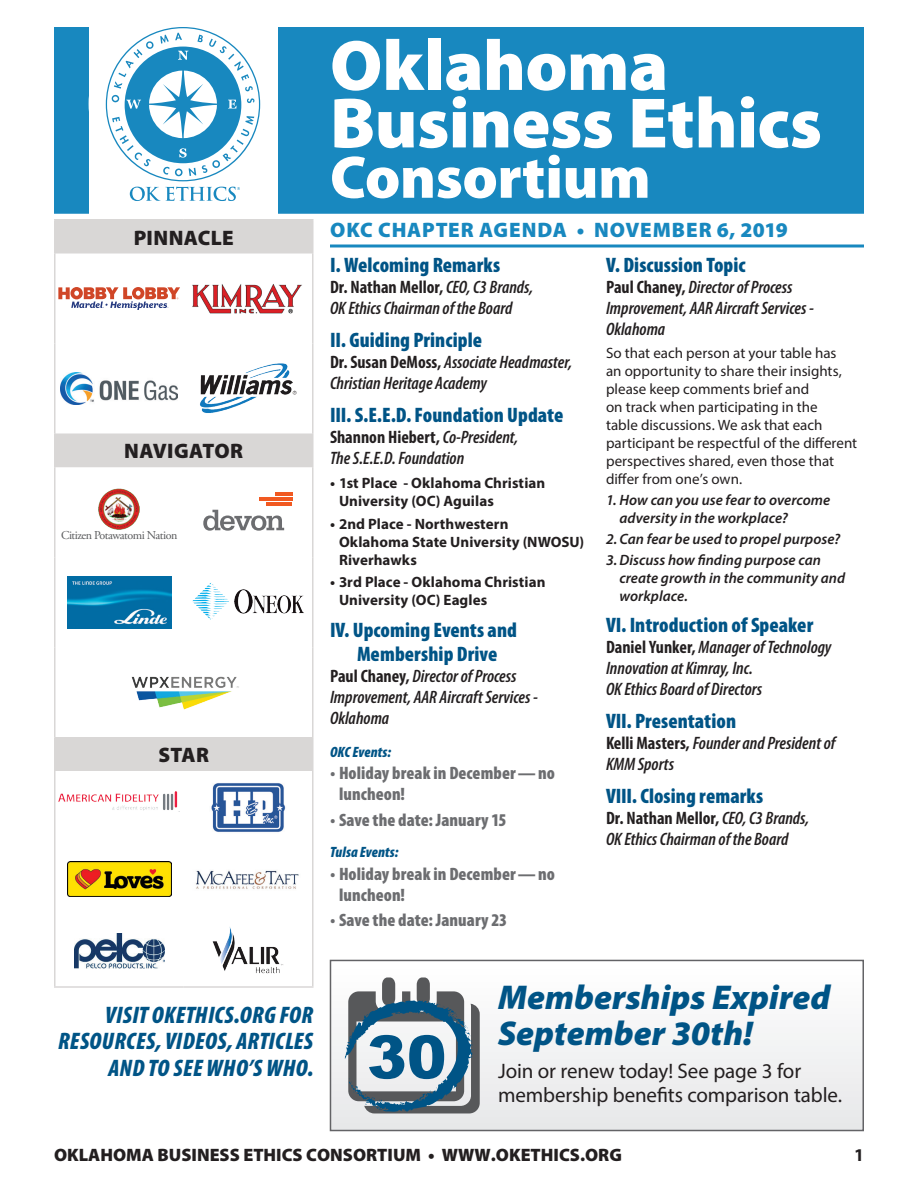
<style>
.page{position:relative;width:918px;height:1188px;background:#fff}
.page>*{position:absolute;margin:0;border:0;box-sizing:border-box;transform-origin:0 0}
.t1{font:900 71.85px/57.4px "Myriad Pro";letter-spacing:-.01em;color:#fff}
.t2{font:900 60.45px "Myriad Pro";letter-spacing:-.01em;color:#fff}
.t3{font:900 59.7px "Arial";color:#005486}
.t4{font:italic 900 34.5px/36px "Myriad Pro";color:#005486}
.t5{font:italic 900 condensed 24px/26.4px "Myriad Pro";letter-spacing:.015em;color:#005486;text-align:right}
.t6{font:900 condensed 21px/24px "Myriad Pro";letter-spacing:.005em;color:#005486;text-align:center}
.t7{font:21px/24px "Myriad Pro";letter-spacing:-.005em;color:#231f20}
.t8{font:900 21px "Myriad Pro";letter-spacing:.04em;color:#1888bf}
.t9{font:900 21px "Myriad Pro";letter-spacing:.015em;color:#231f20}
.t10{font:italic 600 condensed 18px/21px "Myriad Pro";color:#231f20}
.t11{font:900 condensed 18px/21px "Myriad Pro";letter-spacing:.005em;color:#6c6d70}
.t12{font:900 18px "Myriad Pro";color:#231f20}
.t13{font:700 18px "Myriad Pro";color:#231f20}
.t14{font:15px/18px "Myriad Pro";color:#231f20}
.t15{font:700 15px/18px "Myriad Pro";letter-spacing:.005em;color:#231f20}
.t16{font:italic 600 15px/18px "Myriad Pro";letter-spacing:.005em;color:#231f20}
.t17{font:italic 900 condensed 15px "Myriad Pro";letter-spacing:.005em;color:#005486}
.t18{font:12px "Adobe Garamond Pro";letter-spacing:-.04em;color:#57585a}
.s1{font-weight:700;font-style:normal}
</style>
<div class="page">
<div style="left:54px;top:27px;width:810px;height:189px;background:#1888bf"></div>
<div style="left:89px;top:14px;width:188px;height:202px;background:#fff"></div>
<svg style="left:106px;top:27px;width:154px;height:154px"></svg>
<svg style="left:130px;top:187px;width:110px;height:14px"></svg>
<hr style="left:54px;top:214px;width:810px;height:4px;background:#fff">
<svg style="left:330px;top:244px;width:534px;height:4px;background:#51a5ce"></svg>
<svg style="left:56px;top:220px;width:256px;height:247px"></svg>
<hr style="left:54px;top:219px;width:130px;height:1px;background:#d9d7d6">
<hr style="left:54px;top:220px;width:2px;height:34px;background:#d9d7d6">
<hr style="left:184px;top:219px;width:130px;height:1px;background:#d9d7d6">
<hr style="left:312px;top:220px;width:2px;height:34px;background:#d9d7d6">
<hr style="left:54px;top:254px;width:2px;height:90px;background:#d9d7d6">
<hr style="left:312px;top:254px;width:2px;height:90px;background:#d9d7d6">
<hr style="left:54px;top:344px;width:2px;height:90px;background:#d9d7d6">
<hr style="left:312px;top:344px;width:2px;height:90px;background:#d9d7d6">
<hr style="left:54px;top:434px;width:2px;height:33px;background:#d9d7d6">
<hr style="left:312px;top:434px;width:2px;height:33px;background:#d9d7d6">
<hr style="left:54px;top:467px;width:2px;height:90px;background:#d9d7d6">
<hr style="left:312px;top:467px;width:2px;height:90px;background:#d9d7d6">
<hr style="left:54px;top:557px;width:2px;height:90px;background:#d9d7d6">
<hr style="left:312px;top:557px;width:2px;height:90px;background:#d9d7d6">
<hr style="left:54px;top:647px;width:2px;height:90px;background:#d9d7d6">
<hr style="left:312px;top:647px;width:2px;height:90px;background:#d9d7d6">
<svg style="left:58px;top:287px;width:122px;height:23px"></svg>
<img style="left:192px;top:281px;width:113px;height:35px">
<img style="left:61px;top:372px;width:117px;height:33px">
<img style="left:199px;top:363px;width:98px;height:51px">
<img style="left:99px;top:488px;width:41px;height:41px">
<svg style="left:203px;top:510px;width:81px;height:21px"></svg>
<hr style="left:266px;top:502px;width:26px;height:3px;background:#f15921">
<hr style="left:275px;top:492px;width:17px;height:3px;background:#f15921">
<hr style="left:259px;top:497px;width:33px;height:3px;background:#f15921">
<img style="left:67px;top:576px;width:104px;height:52px">
<img style="left:192px;top:583px;width:112px;height:37px">
<img style="left:131px;top:676px;width:108px;height:34px">
<div style="left:55px;top:737px;width:258px;height:34px;background:#d9d7d6"></div>
<hr style="left:312px;top:771px;width:2px;height:72px;background:#d9d7d6">
<hr style="left:312px;top:843px;width:2px;height:72px;background:#d9d7d6">
<hr style="left:312px;top:915px;width:2px;height:71px;background:#d9d7d6">
<hr style="left:54px;top:737px;width:2px;height:34px;background:#d9d7d6">
<hr style="left:312px;top:737px;width:2px;height:34px;background:#d9d7d6">
<hr style="left:54px;top:986px;width:130px;height:2px;background:#d9d7d6">
<hr style="left:184px;top:986px;width:130px;height:2px;background:#d9d7d6">
<hr style="left:54px;top:771px;width:2px;height:72px;background:#d9d7d6">
<hr style="left:54px;top:843px;width:2px;height:72px;background:#d9d7d6">
<hr style="left:54px;top:915px;width:2px;height:71px;background:#d9d7d6">
<img style="left:59px;top:792px;width:121px;height:20px">
<img style="left:211px;top:783px;width:75px;height:49px">
<img style="left:67px;top:861px;width:104px;height:36px">
<img style="left:195px;top:870px;width:104px;height:19px">
<img style="left:74px;top:933px;width:90px;height:36px">
<img style="left:212px;top:927px;width:72px;height:47px">
<div style="left:330px;top:960px;width:533px;height:171px;background:#f3f4f4"></div>
<div style="left:330px;top:960px;width:534px;height:171px;border:2px solid #636366"></div>
<svg style="left:345px;top:977px;width:135px;height:136px"></svg>
<p class="t9" style="left:134px;top:223px;width:102px">PINNACLE</p>
<p class="t9" style="left:124px;top:437px;width:120px">NAVIGATOR</p>
<p class="t18" style="left:61px;top:528px;width:118px">Citizen Potawatomi Nation</p>
<p class="t9" style="left:158px;top:741px;width:52px">STAR</p>
<h1 class="t1" style="left:330px;top:34px;width:494px">Oklahoma<br>Business Ethics</h1>
<h2 class="t2" style="left:330px;top:137px;width:322px">Consortium</h2>
<p class="t8" style="left:330px;top:216px;width:459px">OKC CHAPTER AGENDA • NOVEMBER 6, 2019</p>
<p class="t6" style="left:330px;top:253px;width:172px">I. Welcoming Remarks</p>
<p class="t10" style="left:330px;top:276px;width:205px"><span class="s1">Dr. Nathan Mellor,</span> CEO, C3 Brands,<br>OK Ethics Chairman of the Board</p>
<p class="t6" style="left:330px;top:328px;width:154px">II. Guiding Principle</p>
<p class="t10" style="left:330px;top:351px;width:244px"><span class="s1">Dr. Susan DeMoss,</span> Associate Headmaster,<br>Christian Heritage Academy</p>
<p class="t6" style="left:330px;top:403px;width:235px">III. S.E.E.D. Foundation Update</p>
<p class="t10" style="left:330px;top:426px;width:190px"><span class="s1">Shannon Hiebert,</span> Co-President,<br>The S.E.E.D. Foundation</p>
<p class="t15" style="left:339px;top:474px;width:208px;text-indent:-9px">• 1st Place - Oklahoma Christian<br>University (OC) Aguilas</p>
<p class="t15" style="left:339px;top:514px;width:247px;text-indent:-9px">• 2nd Place - Northwestern<br>Oklahoma State University (NWOSU)<br>Riverhawks</p>
<p class="t15" style="left:339px;top:573px;width:208px;text-indent:-9px">• 3rd Place - Oklahoma Christian<br>University (OC) Eagles</p>
<p class="t6" style="left:330px;top:617px;width:189px">IV. Upcoming Events and<br>Membership Drive</p>
<p class="t10" style="left:330px;top:665px;width:209px"><span class="s1">Paul Chaney,</span> Director of Process<br>Improvement, AAR Aircraft Services -<br>Oklahoma</p>
<p class="t17" style="left:330px;top:742px;width:63px">OKC Events:</p>
<p class="t11" style="left:339px;top:762px;width:218px;text-indent:-9px">• Holiday break in December—no luncheon!</p>
<p class="t11" style="left:330px;top:809px;width:178px">• Save the date: January 15</p>
<p class="t17" style="left:330px;top:843px;width:70px">Tulsa Events:</p>
<p class="t11" style="left:339px;top:863px;width:218px;text-indent:-9px">• Holiday break in December—no luncheon!</p>
<p class="t11" style="left:330px;top:909px;width:179px">• Save the date: January 23</p>
<p class="t6" style="left:606px;top:253px;width:141px">V. Discussion Topic</p>
<p class="t10" style="left:606px;top:276px;width:209px"><span class="s1">Paul Chaney,</span> Director of Process<br>Improvement, AAR Aircraft Services -<br>Oklahoma</p>
<p class="t14" style="left:606px;top:343px;width:253px">So that each person at your table has<br>an opportunity to share their insights, please keep comments brief and<br>on track when participating in the<br>table discussions. We ask that each participant be respectful of the different perspectives shared, even those that differ from one’s own.</p>
<p class="t16" style="left:619px;top:490px;width:212px;text-indent:-13px">1. How can you use fear to overcome adversity in the workplace?</p>
<p class="t16" style="left:606px;top:528px;width:236px;line-height:21px">2.Can fear be used to propel purpose?<br>3.Discuss how finding purpose can</p>
<p class="t16" style="left:619px;top:568px;width:227px">create growth in the community and workplace.</p>
<p class="t6" style="left:606px;top:613px;width:209px">VI. Introduction of Speaker</p>
<p class="t10" style="left:606px;top:636px;width:227px"><span class="s1">Daniel Yunker,</span> Manager of Technology<br>Innovation at Kimray, Inc.<br>OK Ethics Board of Directors</p>
<p class="t6" style="left:606px;top:709px;width:132px">VII. Presentation</p>
<p class="t10" style="left:606px;top:732px;width:231px"><span class="s1">Kelli Masters,</span> Founder and President of<br>KMM Sports</p>
<p class="t6" style="left:606px;top:784px;width:159px">VIII. Closing remarks</p>
<p class="t10" style="left:606px;top:807px;width:205px"><span class="s1">Dr. Nathan Mellor,</span> CEO, C3 Brands,<br>OK Ethics Chairman of the Board</p>
<h3 class="t5" style="left:58px;top:1001px;width:257px">VISIT OKETHICS.ORG FOR<br>RESOURCES, VIDEOS, ARTICLES<br>AND TO SEE WHO’S WHO.</h3>
<h3 class="t3" style="left:367px;top:1014px;width:81px">30</h3>
<h3 class="t4" style="left:498px;top:978px;width:334px">Memberships Expired<br>September 30th!</h3>
<p class="t7" style="left:498px;top:1058px;width:346px">Join or renew today! See page 3 for membership benefits comparison table.</p>
<p class="t12" style="left:54px;top:1143px;width:569px">OKLAHOMA BUSINESS ETHICS CONSORTIUM • WWW.OKETHICS.ORG</p>
<p class="t13" style="left:854px;top:1143px;width:11px">1</p>
</div>
